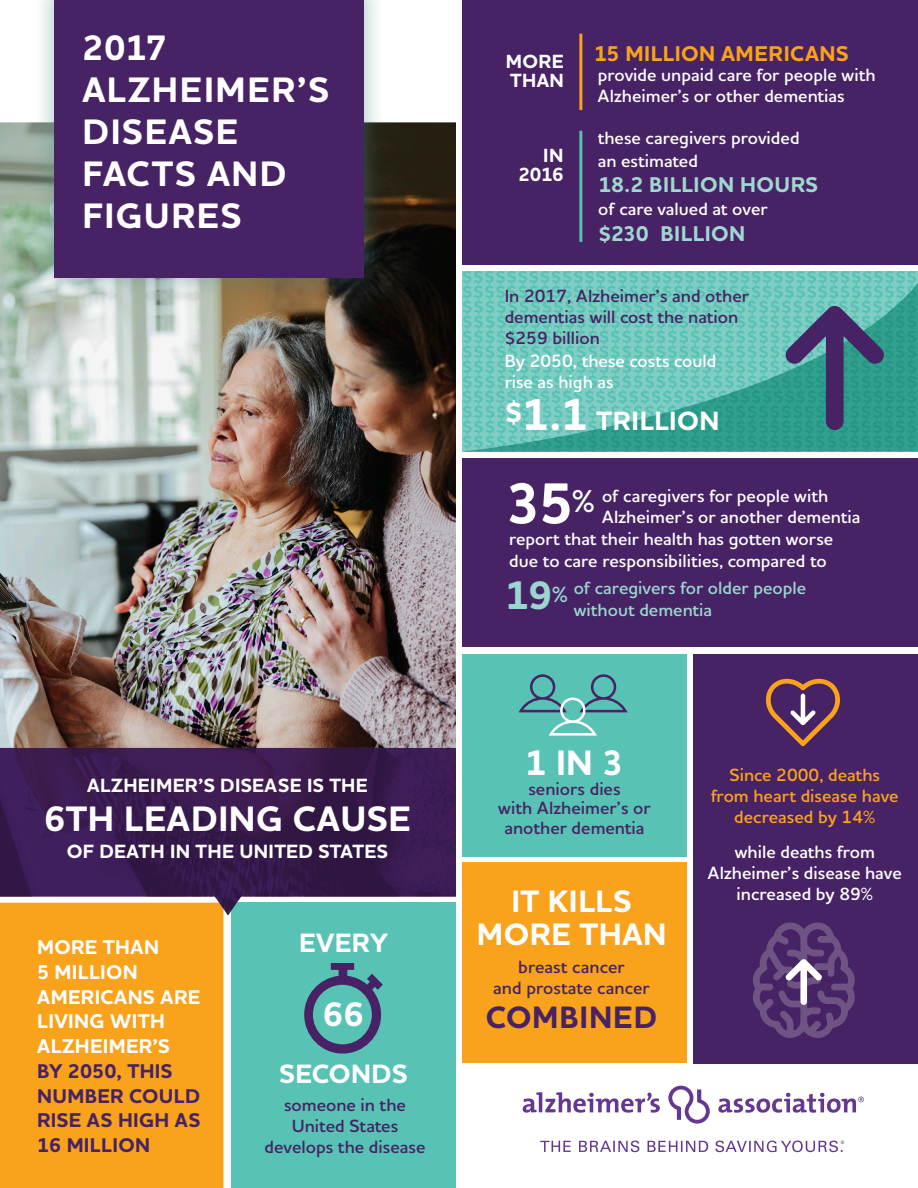
<style>
.page{position:relative;width:918px;height:1188px;background:#fff}
.page>*{position:absolute;margin:0;border:0;box-sizing:border-box;transform-origin:0 0}
.t1{font:700 58.8px "Houschka Alt Pro";color:#fff}
.t2{font:700 40.35px "Houschka Alt Pro";color:#9ad6ce}
.t3{font:700 36px/42px "Houschka Alt Pro";letter-spacing:.035em;color:#fff}
.t4{font:700 36px "Houschka Alt Pro";letter-spacing:.015em;color:#fff}
.t5{font:700 34.5px "Houschka Alt Pro";color:#fff}
.breakerbody{font:700 31.5px/33px "Houschka Alt Pro";letter-spacing:.015em;color:#fff;text-align:center}
.breakerbody-2{font:700 31.5px "Houschka Alt Pro";letter-spacing:.025em;color:#472264}
.t6{font:700 27px "Houschka Alt Pro";letter-spacing:.015em;color:#fff}
.t7{font:700 21.75px "Houschka Alt Pro";letter-spacing:.015em;color:#a0d8d0}
.breakerbody-3{font:700 21.75px "Houschka Alt Pro";letter-spacing:.02em;color:#f9a21c}
.t8{font:700 20.25px/24.8px "Houschka Alt Pro";letter-spacing:.015em;color:#fff}
.t9{font:700 19.5px "Houschka Alt Pro";letter-spacing:.015em;color:#fff}
.breakerbody-4{font:700 19.35px/19.4px "Houschka Alt Pro";letter-spacing:.02em;color:#fff;text-align:right}
.t10{font:600 18px/21px "Houschka Alt Pro";color:#fff}
.breakerbody-5{font:600 18px/21px "Houschka Alt Pro";color:#472264;text-align:center}
.t11{font:600 18px/21px "Houschka Alt Pro";color:#f9a21c;text-align:center}
.t12{font:600 18px/21.8px "Houschka Alt Pro";color:#9ad6ce}
.s1{color:#472264}
.s2{font-size:45px}
</style>
<div class="page">
<div style="left:232px;top:903px;width:224px;height:285px;background:#58c2b5"></div>
<div style="left:0;top:915px;width:224px;height:273px;background:#f9a21c"></div>
<img style="left:0;top:122px;width:456px;height:626px">
<div style="left:32px;top:0;width:354px;height:300px;background:#528a84;opacity:.55"></div>
<div style="left:54px;top:0;width:309px;height:277px;background:#472264"></div>
<svg style="left:668px;top:1086px;width:42px;height:38px"></svg>
<svg style="left:523px;top:1092px;width:137px;height:21px"></svg>
<svg style="left:718px;top:1093px;width:146px;height:20px"></svg>
<svg style="left:540px;top:1140px;width:304px;height:12px"></svg>
<svg style="left:304px;top:963px;width:79px;height:91px"></svg>
<div style="left:462px;top:654px;width:225px;height:203px;background:#58c2b5"></div>
<div style="left:462px;top:862px;width:225px;height:202px;background:#f9a21c"></div>
<div style="left:693px;top:654px;width:225px;height:410px;background:#472264"></div>
<svg style="left:519px;top:674px;width:109px;height:62px"></svg>
<svg style="left:753px;top:922px;width:102px;height:116px"></svg>
<svg style="left:765px;top:678px;width:75px;height:68px"></svg>
<svg style="left:463px;top:271px;width:453px;height:181px;background:#5bb4aa"></svg>
<div style="left:462px;top:458px;width:456px;height:189px;background:#472264"></div>
<div style="left:462px;top:0;width:456px;height:265px;background:#472264"></div>
<hr style="left:579px;top:34px;width:3px;height:76px;background:#f9a21c">
<hr style="left:579px;top:131px;width:3px;height:111px;background:#58c2b5">
<svg style="left:0;top:748px;width:456px;height:167px;background:#472c56"></svg>
<p class="t3" style="left:82px;top:28px;width:248px">2017<br>ALZHEIMER’S<br>DISEASE<br>FACTS AND<br>FIGURES</p>
<p class="t9" style="left:87px;top:773px;width:282px">ALZHEIMER’S DISEASE IS THE</p>
<p class="t4" style="left:44px;top:796px;width:368px">6TH LEADING CAUSE</p>
<p class="t9" style="left:67px;top:839px;width:323px">OF DEATH IN THE UNITED STATES</p>
<p class="t8" style="left:37px;top:935px;width:165px">MORE THAN<br>5 MILLION<br>AMERICANS ARE<br>LIVING WITH<br>ALZHEIMER’S<br><span class="s1">BY 2050, THIS<br>NUMBER COULD<br>RISE AS HIGH AS<br>16 MILLION</span></p>
<p class="t6" style="left:299px;top:925px;width:90px">EVERY</p>
<p class="t5" style="left:323px;top:991px;width:43px">66</p>
<p class="t6" style="left:279px;top:1056px;width:130px">SECONDS</p>
<p class="breakerbody-5" style="left:265px;top:1094px;width:162px">someone in the<br>United States develops the disease</p>
<p class="breakerbody-4" style="left:506px;top:52px;width:60px">MORE</p>
<p class="breakerbody-3" style="left:594px;top:39px;width:256px">15 MILLION AMERICANS</p>
<p class="breakerbody-4" style="left:510px;top:71px;width:55px">THAN</p>
<p class="t10" style="left:598px;top:64px;width:279px">provide unpaid care for people with<br>Alzheimer’s or other dementias</p>
<p class="breakerbody-4" style="left:518px;top:146px;width:47px">IN<br>2016</p>
<p class="t10" style="left:598px;top:127px;width:203px;line-height:22.5px">these caregivers provided an estimated</p>
<p class="t7" style="left:599px;top:171px;width:221px">18.2 BILLION HOURS</p>
<p class="t7" style="left:599px;top:220px;width:148px">$230 BILLION</p>
<p class="t10" style="left:598px;top:198px;width:171px">of care valued at over</p>
<p class="breakerbody-5" style="left:505px;top:285px;width:246px;text-align:left">In 2017, Alzheimer’s and other dementias will cost the nation $259 billion</p>
<p class="t10" style="left:505px;top:350px;width:213px">By 2050, these costs could rise as high as</p>
<p class="t6" style="left:505px;top:403px;width:216px"><sup>$</sup><span class="s2">1.1</span> TRILLION</p>
<p class="t1" style="left:506px;top:465px;width:90px">35<sup>%</sup></p>
<p class="t10" style="left:602px;top:485px;width:228px">of caregivers for people with</p>
<p class="t10" style="left:602px;top:507px;width:260px">Alzheimer’s or another dementia</p>
<p class="t10" style="left:509px;top:528px;width:326px">report that their health has gotten worse</p>
<p class="t10" style="left:509px;top:550px;width:319px">due to care responsibilities, compared to</p>
<p class="t12" style="left:574px;top:577px;width:234px">of caregivers for older people without dementia</p>
<p class="t2" style="left:505px;top:570px;width:64px">19<sup>%</sup></p>
<p class="t3" style="left:525px;top:743px;width:100px">1 IN 3</p>
<p class="breakerbody-5" style="left:498px;top:779px;width:154px;line-height:19.5px">seniors dies<br>with Alzheimer’s or another dementia</p>
<p class="breakerbody" style="left:477px;top:885px;width:191px">IT KILLS<br>MORE THAN</p>
<p class="breakerbody-5" style="left:493px;top:956px;width:158px">breast cancer<br>and prostate cancer</p>
<p class="breakerbody-2" style="left:486px;top:997px;width:173px">COMBINED</p>
<p class="t11" style="left:729px;top:764px;width:152px">Since 2000, deaths</p>
<p class="t11" style="left:711px;top:785px;width:189px">from heart disease have decreased by 14%</p>
<p class="t10" style="left:708px;top:841px;width:196px;text-align:center">while deaths from<br>Alzheimer’s disease have increased by 89%</p>
</div>
